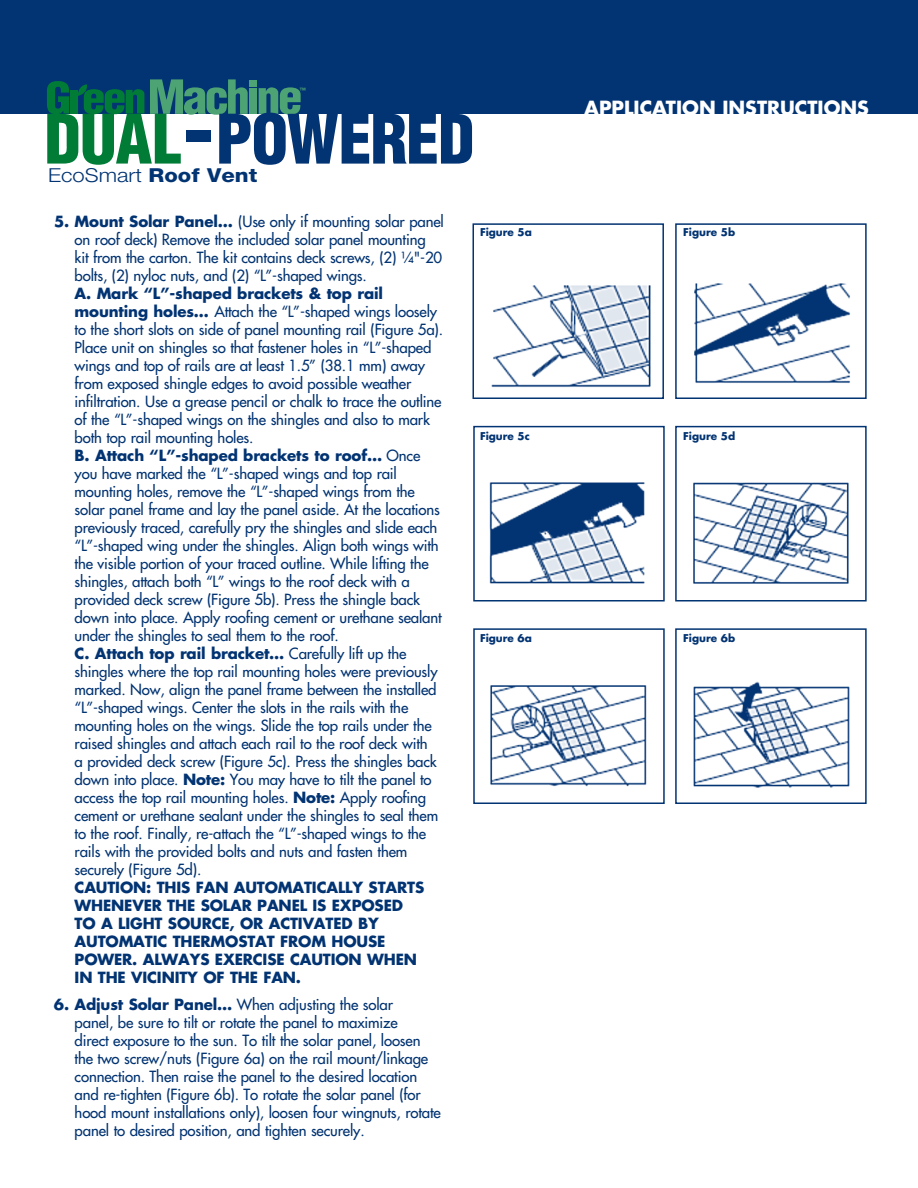
<style>
.page{position:relative;width:918px;height:1188px;background:#fff}
.page>*{position:absolute;margin:0;border:0;box-sizing:border-box;transform-origin:0 0}
.t1{font:900 condensed 66.45px "Helvetica LT Std";letter-spacing:-.02em;color:#023372}
.t2{font:300 19.35px "Helvetica Neue LT Std";color:#023372;scale:1.14 1}
.t3{font:700 19.05px "Futura Std";color:#fff}
.t4{font:500 15px/18px "Futura Std";letter-spacing:-.01em;color:#023372}
.t5{font:700 15px/18px "Futura Std";letter-spacing:-.01em;color:#023372}
.t6{font:700 10.5px "Futura Std";color:#023372}
.t7{font:700 condensed 7.05px "Helvetica";color:#4da373;scale:1.06 1}
.s1{color:#007c37}
.s2{font-weight:800}
.s3{font-weight:700}
</style>
<div class="page">
<div style="left:0;top:0;width:918px;height:114px;background:#023372"></div>
<svg style="left:47px;top:81px;width:22px;height:33px"></svg>
<svg style="left:150px;top:79px;width:98px;height:36px"></svg>
<div style="left:249px;top:80px;width:8px;height:6px;background:#4da373"></div>
<div style="left:249px;top:88px;width:8px;height:26px;background:#4da373"></div>
<svg style="left:259px;top:87px;width:42px;height:28px"></svg>
<div style="left:70px;top:90px;width:8px;height:23px;background:#007c37"></div>
<svg style="left:77px;top:84px;width:67px;height:30px"></svg>
<div style="left:186px;top:130px;width:25px;height:12px;background:#023372"></div>
<img style="left:491px;top:285px;width:160px;height:102px">
<div style="left:472px;top:223px;width:192px;height:176px;border:2px solid #023372"></div>
<img style="left:489px;top:482px;width:156px;height:102px">
<div style="left:473px;top:426px;width:192px;height:176px;border:2px solid #023372"></div>
<img style="left:490px;top:685px;width:157px;height:102px">
<div style="left:473px;top:628px;width:192px;height:176px;border:2px solid #023372"></div>
<img style="left:694px;top:283px;width:156px;height:101px">
<div style="left:675px;top:223px;width:192px;height:176px;border:2px solid #023372"></div>
<img style="left:693px;top:482px;width:156px;height:102px">
<div style="left:675px;top:426px;width:192px;height:176px;border:2px solid #023372"></div>
<img style="left:693px;top:681px;width:157px;height:107px">
<div style="left:675px;top:628px;width:192px;height:176px;border:2px solid #023372"></div>
<p class="t7" style="left:300px;top:86px;width:8px">™</p>
<h1 class="t1" style="left:44px;top:97px;width:432px"><span class="s1">DUAL</span> POWERED</h1>
<p class="t2" style="left:48px;top:163px;width:185px">EcoSmart <span class="s2">Roof Vent</span></p>
<p class="t4" style="left:75px;top:213px;width:371px;text-indent:-21px"><span class="s3">5. Mount Solar Panel...</span> (Use only if mounting solar panel on roof deck) Remove the included solar panel mounting<br>kit from the carton. The kit contains deck screws, (2) 1/4"-20 bolts, (2) nyloc nuts, and (2) “L”-shaped wings.</p>
<p class="t4" style="left:75px;top:285px;width:370px"><span class="s3">A. Mark “L”-shaped brackets &amp; top rail mounting holes…</span> Attach the “L”-shaped wings loosely to the short slots on side of panel mounting rail (Figure 5a).<br>Place unit on shingles so that fastener holes in “L”-shaped wings and top of rails are at least 1.5” (38.1 mm) away from exposed shingle edges to avoid possible weather infiltration. Use a grease pencil or chalk to trace the outline of the “L”-shaped wings on the shingles and also to mark both top rail mounting holes.<br><span class="s3">B. Attach “L”-shaped brackets to roof...</span> Once you have marked the “L”-shaped wings and top rail mounting holes, remove the “L”-shaped wings from the solar panel frame and lay the panel aside. At the locations previously traced, carefully pry the shingles and slide each “L”-shaped wing under the shingles. Align both wings with the visible portion of your traced outline. While lifting the shingles, attach both “L” wings to the roof deck with a provided deck screw (Figure 5b). Press the shingle back down into place. Apply roofing cement or urethane sealant under the shingles to seal them to the roof.<br><span class="s3">C. Attach top rail bracket...</span> Carefully lift up the shingles where the top rail mounting holes were previously marked. Now, align the panel frame between the installed “L”-shaped wings. Center the slots in the rails with the mounting holes on the wings. Slide the top rails under the raised shingles and attach each rail to the roof deck with<br>a provided deck screw (Figure 5c). Press the shingles back down into place. <span class="s3">Note:</span> You may have to tilt the panel to access the top rail mounting holes. <span class="s3">Note:</span> Apply roofing cement or urethane sealant under the shingles to seal them to the roof. Finally, re-attach the “L”-shaped wings to the rails with the provided bolts and nuts and fasten them securely (Figure 5d).</p>
<p class="t5" style="left:75px;top:879px;width:351px">CAUTION: THIS FAN AUTOMATICALLY STARTS WHENEVER THE SOLAR PANEL IS EXPOSED TO A LIGHT SOURCE, OR ACTIVATED BY AUTOMATIC THERMOSTAT FROM HOUSE POWER. ALWAYS EXERCISE CAUTION WHEN IN THE VICINITY OF THE FAN.</p>
<p class="t4" style="left:75px;top:996px;width:368px;text-indent:-21px"><span class="s3">6. Adjust Solar Panel...</span> When adjusting the solar<br>panel, be sure to tilt or rotate the panel to maximize<br>direct exposure to the sun. To tilt the solar panel, loosen the two screw/nuts (Figure 6a) on the rail mount/linkage connection. Then raise the panel to the desired location and re-tighten (Figure 6b). To rotate the solar panel (for hood mount installations only), loosen four wingnuts, rotate panel to desired position, and tighten securely.</p>
<p class="t6" style="left:480px;top:225px;width:53px">Figure 5a</p>
<p class="t6" style="left:480px;top:429px;width:51px">Figure 5c</p>
<p class="t6" style="left:480px;top:631px;width:53px">Figure 6a</p>
<p class="t3" style="left:584px;top:95px;width:286px">APPLICATION INSTRUCTIONS</p>
<p class="t6" style="left:683px;top:225px;width:53px">Figure 5b</p>
<p class="t6" style="left:683px;top:429px;width:53px">Figure 5d</p>
<p class="t6" style="left:683px;top:631px;width:53px">Figure 6b</p>
</div>
